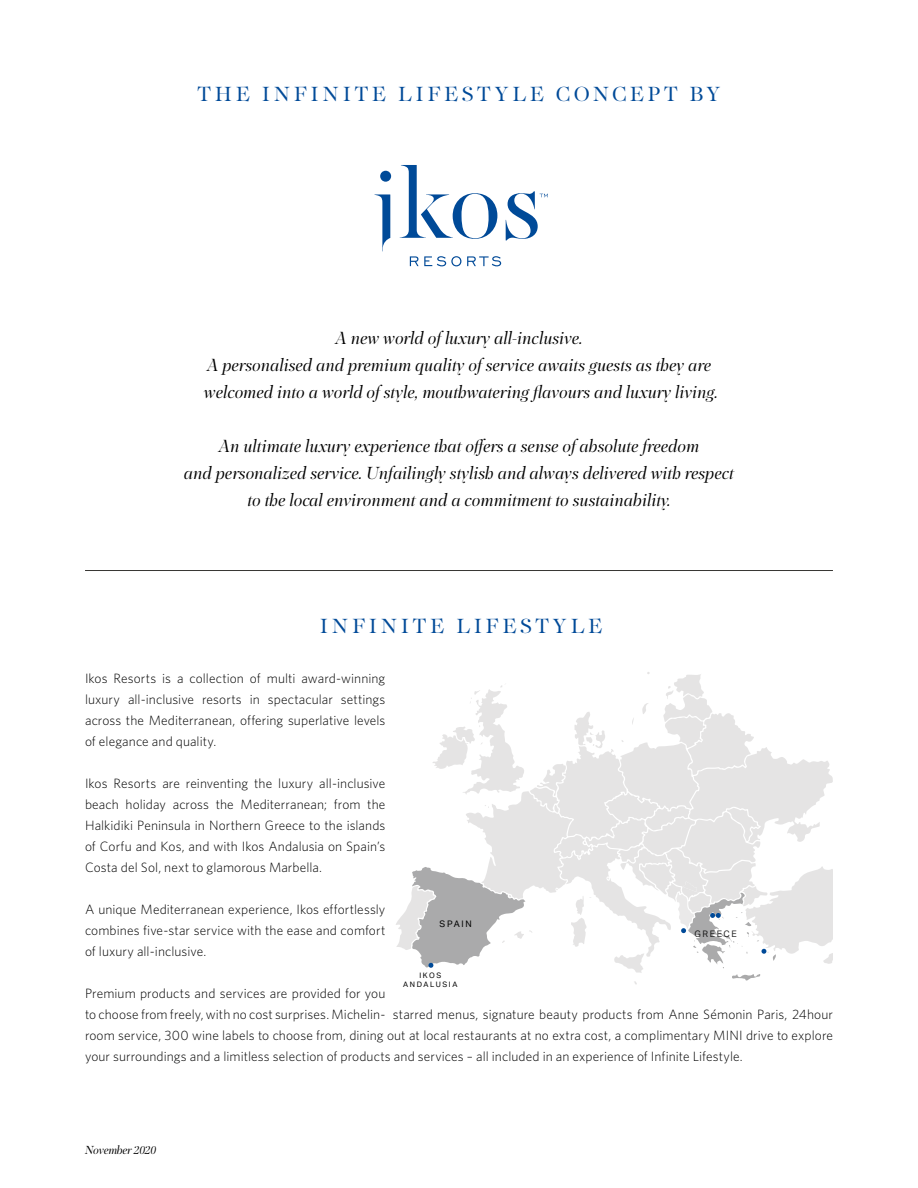
<style>
.page{position:relative;width:918px;height:1188px;background:#fff}
.page>*{position:absolute;margin:0;border:0;box-sizing:border-box;transform-origin:0 0}
.t1{font:21px "PF Regal Display Pro";letter-spacing:.17em;color:#004a98}
.t2{font:italic 18px/27px "PF Regal Display Pro";color:#000;text-align:center}
.t3{font:300 13.5px/21px "Whitney";letter-spacing:.005em;color:#000;text-align:justify}
.t4{font:italic 12px "PF Regal Display Pro";letter-spacing:-.02em;color:#000}
.t5{font:9px "Aktiv Grotesk";letter-spacing:.18em;color:#000}
.t6{font:7.5px/9px "Aktiv Grotesk";letter-spacing:.21em;color:#000;text-align:center}
</style>
<div class="page">
<hr style="left:85px;top:570px;width:748px;height:1px;background:#383734">
<svg style="left:374px;top:165px;width:174px;height:101px"></svg>
<svg style="left:396px;top:672px;width:437px;height:312px"></svg>
<h1 class="t1" style="left:198px;top:82px;width:524px">THE INFINITE LIFESTYLE CONCEPT BY</h1>
<h2 class="t2" style="left:204px;top:325px;width:516px">A new world of luxury all-inclusive.<br>A personalised and premium quality of service awaits guests as they are welcomed into a world of style, mouthwatering flavours and luxury living.</h2>
<h2 class="t2" style="left:184px;top:433px;width:552px">An ultimate luxury experience that offers a sense of absolute freedom<br>and personalized service. Unfailingly stylish and always delivered with respect to the local environment and a commitment to sustainability.</h2>
<h1 class="t1" style="left:320px;top:614px;width:284px">INFINITE LIFESTYLE</h1>
<p class="t3" style="left:85px;top:667px;width:302px">Ikos Resorts is a collection of multi award-winning luxury all-inclusive resorts in spectacular settings across the Mediterranean, offering superlative levels of elegance and quality.</p>
<p class="t3" style="left:85px;top:772px;width:302px">Ikos Resorts are reinventing the luxury all-inclusive beach holiday across the Mediterranean; from the Halkidiki Peninsula in Northern Greece to the islands of Corfu and Kos, and with Ikos Andalusia on Spain’s Costa del Sol, next to glamorous Marbella.</p>
<p class="t3" style="left:85px;top:898px;width:302px">A unique Mediterranean experience, Ikos effortlessly combines five-star service with the ease and comfort of luxury all-inclusive.</p>
<p class="t3" style="left:85px;top:982px;width:749px;text-align:left">Premium products and services are provided for you<br>to choose from freely, with no cost surprises. Michelin- starred menus, signature beauty products from Anne Sémonin Paris, 24hour room service, 300 wine labels to choose from, dining out at local restaurants at no extra cost, a complimentary MINI drive to explore your surroundings and a limitless selection of products and services – all included in an experience of Infinite Lifestyle.</p>
<p class="t5" style="left:440px;top:919px;width:34px">SPAIN</p>
<p class="t5" style="left:694px;top:928px;width:44px">GREECE</p>
<p class="t6" style="left:403px;top:970px;width:56px">IKOS<br>ANDALUSIA</p>
<p class="t4" style="left:85px;top:1144px;width:73px">November 2020</p>
</div>
